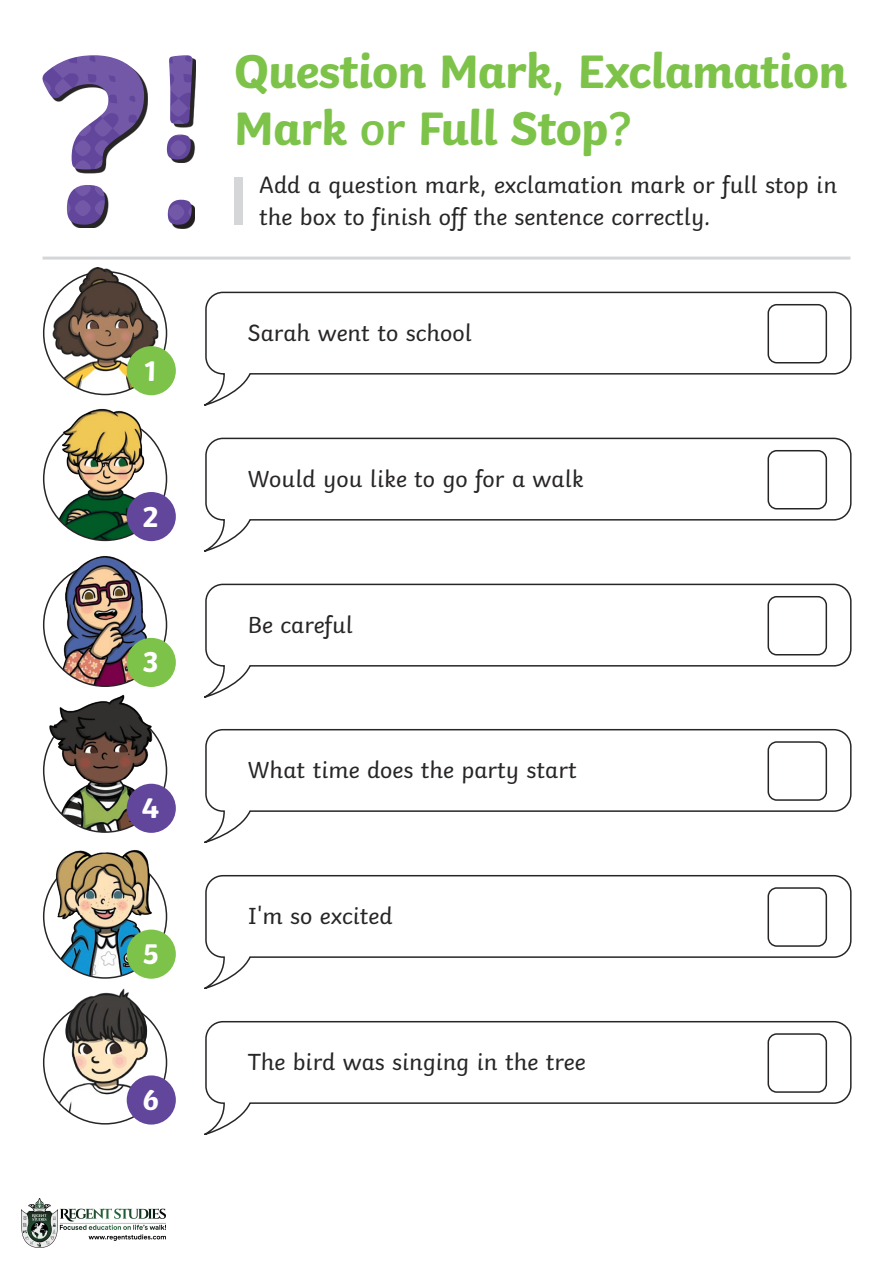
<style>
.page{position:relative;width:893px;height:1263px;background:#fff}
.page>*{position:absolute;margin:0;border:0;box-sizing:border-box;transform-origin:0 0}
.Heading_1{font:700 49.5px/57px "Twinkl";letter-spacing:-.02em;color:#7dc34a}
.Heading_2{font:700 30px "Twinkl";color:#fff}
.KS1_Body_Copy{font:24px/31.5px "Twinkl";color:#282526}
.s1{font-weight:600}
</style>
<div class="page">
<div style="left:234px;top:177px;width:9px;height:48px;background:#d5d6d8"></div>
<img style="left:52px;top:308px;width:106px;height:86px">
<div style="left:127px;top:346px;width:49px;height:49px;background:#7dc34a;border-radius:50%"></div>
<img style="left:49px;top:612px;width:118px;height:74px">
<div style="left:127px;top:638px;width:49px;height:49px;background:#7dc34a;border-radius:50%"></div>
<img style="left:44px;top:855px;width:123px;height:123px;border-radius:61px">
<div style="left:127px;top:929px;width:49px;height:50px;background:#7dc34a;border-radius:50%"></div>
<img style="left:44px;top:479px;width:113px;height:61px">
<div style="left:127px;top:492px;width:49px;height:49px;background:#62469c;border-radius:50%"></div>
<img style="left:44px;top:709px;width:123px;height:123px;border-radius:61px">
<div style="left:127px;top:784px;width:49px;height:49px;background:#62469c;border-radius:50%"></div>
<img style="left:44px;top:1001px;width:123px;height:123px;border-radius:61px">
<div style="left:127px;top:1075px;width:49px;height:49px;background:#62469c;border-radius:50%"></div>
<img style="left:52px;top:267px;width:106px;height:41px">
<img style="left:43px;top:408px;width:114px;height:71px">
<img style="left:49px;top:556px;width:117px;height:56px">
<img style="left:43px;top:694px;width:125px;height:84px">
<img style="left:43px;top:850px;width:125px;height:64px">
<img style="left:43px;top:988px;width:124px;height:69px">
<svg style="left:204px;top:291px;width:648px;height:114px"></svg>
<div style="left:767px;top:304px;width:60px;height:59px;border:2px solid #282526;border-radius:9px"></div>
<svg style="left:204px;top:728px;width:648px;height:114px"></svg>
<div style="left:767px;top:741px;width:60px;height:60px;border:2px solid #282526;border-radius:9px"></div>
<svg style="left:204px;top:437px;width:648px;height:114px"></svg>
<div style="left:767px;top:450px;width:60px;height:59px;border:2px solid #282526;border-radius:9px"></div>
<svg style="left:204px;top:875px;width:648px;height:113px"></svg>
<div style="left:767px;top:887px;width:60px;height:60px;border:2px solid #282526;border-radius:9px"></div>
<svg style="left:204px;top:583px;width:648px;height:114px"></svg>
<div style="left:767px;top:596px;width:60px;height:59px;border:2px solid #282526;border-radius:9px"></div>
<svg style="left:204px;top:1021px;width:648px;height:113px"></svg>
<div style="left:767px;top:1033px;width:60px;height:60px;border:2px solid #282526;border-radius:9px"></div>
<hr style="left:43px;top:257px;width:807px;height:3px;background:#d5d6d8">
<svg style="left:73px;top:81px;width:75px;height:147px"></svg>
<svg style="left:43px;top:55px;width:101px;height:170px"></svg>
<svg style="left:171px;top:59px;width:25px;height:104px"></svg>
<svg style="left:167px;top:55px;width:26px;height:104px"></svg>
<svg style="left:172px;top:204px;width:23px;height:24px"></svg>
<svg style="left:168px;top:200px;width:24px;height:25px"></svg>
<img style="left:22px;top:1199px;width:143px;height:49px">
<p class="Heading_2" style="left:145px;top:346px;width:14px">1</p>
<p class="Heading_2" style="left:143px;top:492px;width:17px">2</p>
<p class="Heading_2" style="left:143px;top:637px;width:17px">3</p>
<p class="Heading_2" style="left:142px;top:783px;width:19px">4</p>
<p class="Heading_2" style="left:143px;top:929px;width:18px">5</p>
<p class="Heading_2" style="left:142px;top:1075px;width:18px">6</p>
<p class="Heading_1" style="left:234px;top:38px;width:615px">Question Mark<span class="s1">,</span> Exclamation<br>Mark <span class="s1">or</span> Full Stop<span class="s1">?</span></p>
<p class="KS1_Body_Copy" style="left:259px;top:167px;width:579px">Add a question mark, exclamation mark or full stop in the box to finish off the sentence correctly.</p>
<p class="KS1_Body_Copy" style="left:248px;top:315px;width:226px">Sarah went to school</p>
<p class="KS1_Body_Copy" style="left:248px;top:461px;width:337px">Would you like to go for a walk</p>
<p class="KS1_Body_Copy" style="left:248px;top:607px;width:107px">Be careful</p>
<p class="KS1_Body_Copy" style="left:248px;top:752px;width:330px">What time does the party start</p>
<p class="KS1_Body_Copy" style="left:248px;top:898px;width:146px">I'm so excited</p>
<p class="KS1_Body_Copy" style="left:248px;top:1044px;width:339px">The bird was singing in the tree</p>
</div>
